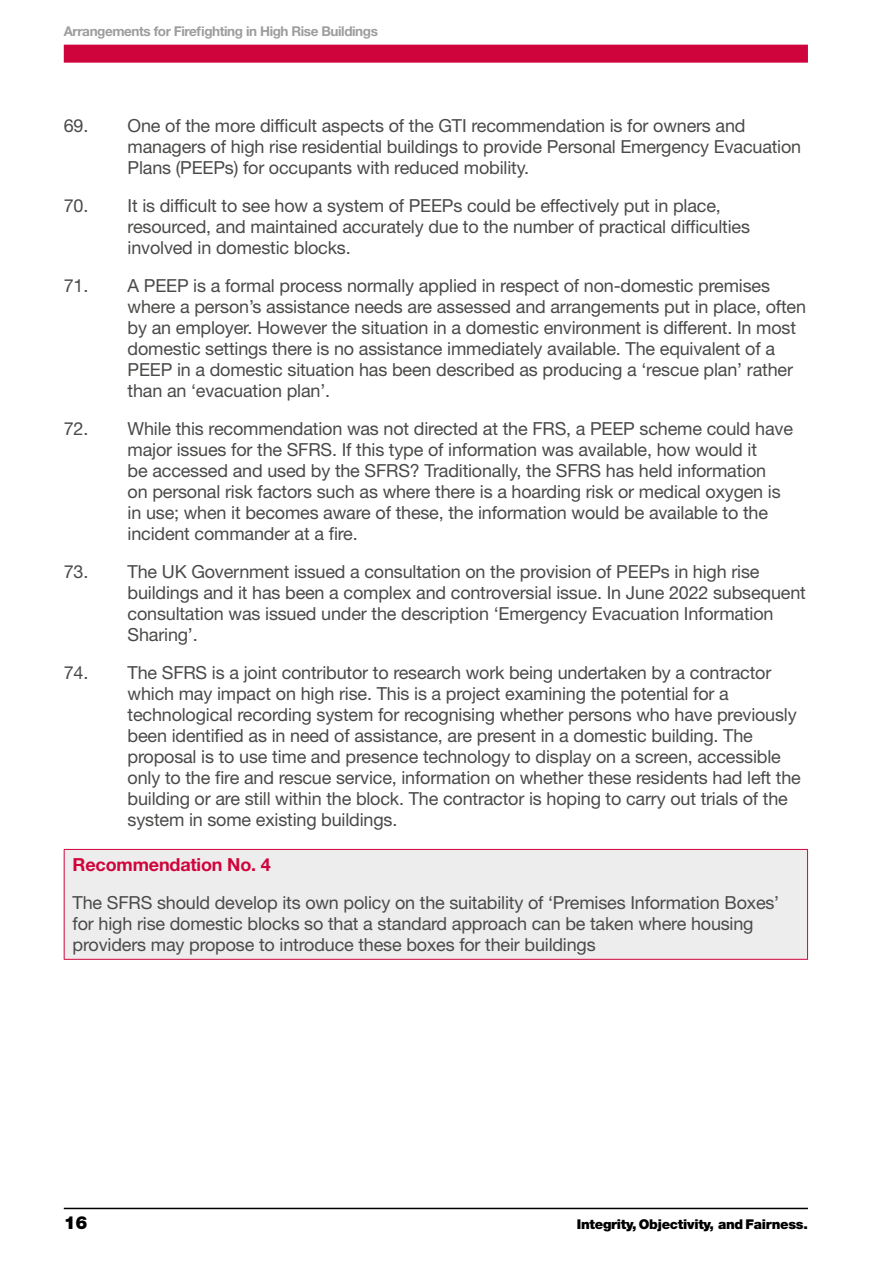
<style>
.page{position:relative;width:893px;height:1263px;background:#fff}
.page>*{position:absolute;margin:0;border:0;box-sizing:border-box;transform-origin:0 0}
.Body_Copy{font:18px/21px "Helvetica Neue LT Std";letter-spacing:-.01em;color:#4a4a49}
.Body_Copy-2{font:700 18px "Helvetica Neue LT Std";letter-spacing:-.01em;color:#d0043c}
.t1{font:900 18px "Helvetica Neue LT Std";color:#000}
.t2{font:700 13.5px "Helvetica Neue LT Std";letter-spacing:-.03em;color:#9d9d9c}
.t3{font:900 13.5px "Helvetica Neue LT Std";letter-spacing:-.02em;color:#000}
</style>
<div class="page">
<div style="left:64px;top:45px;width:744px;height:18px;background:#d0043c"></div>
<hr style="left:64px;top:1208px;width:744px;height:1px;background:#000">
<div style="left:64px;top:849px;width:743px;height:110px;background:#ededed"></div>
<hr style="left:64px;top:849px;width:744px;height:1px;background:#d0043c">
<hr style="left:64px;top:850px;width:1px;height:109px;background:#d0043c">
<hr style="left:807px;top:850px;width:1px;height:109px;background:#d0043c">
<hr style="left:64px;top:959px;width:744px;height:1px;background:#d0043c">
<p class="t2" style="left:64px;top:23px;width:316px">Arrangements for Firefighting in High Rise Buildings</p>
<p class="Body_Copy" style="left:128px;top:115px;width:675px;text-indent:-64px">69. One of the more difficult aspects of the GTI recommendation is for owners and managers of high rise residential buildings to provide Personal Emergency Evacuation<br>Plans (PEEPs) for occupants with reduced mobility.</p>
<p class="Body_Copy" style="left:128px;top:195px;width:624px;text-indent:-64px">70. It is difficult to see how a system of PEEPs could be effectively put in place, resourced, and maintained accurately due to the number of practical difficulties involved in domestic blocks.</p>
<p class="Body_Copy" style="left:128px;top:275px;width:680px;text-indent:-64px">71. A PEEP is a formal process normally applied in respect of non-domestic premises where a person’s assistance needs are assessed and arrangements put in place, often by an employer. However the situation in a domestic environment is different. In most domestic settings there is no assistance immediately available. The equivalent of a PEEP in a domestic situation has been described as producing a ‘rescue plan’ rather than an ‘evacuation plan’.</p>
<p class="Body_Copy" style="left:128px;top:418px;width:667px;text-indent:-64px">72. While this recommendation was not directed at the FRS, a PEEP scheme could have major issues for the SFRS. If this type of information was available, how would it<br>be accessed and used by the SFRS? Traditionally, the SFRS has held information<br>on personal risk factors such as where there is a hoarding risk or medical oxygen is in use; when it becomes aware of these, the information would be available to the incident commander at a fire.</p>
<p class="Body_Copy" style="left:128px;top:561px;width:680px;text-indent:-64px">73. The UK Government issued a consultation on the provision of PEEPs in high rise buildings and it has been a complex and controversial issue. In June 2022 subsequent consultation was issued under the description ‘Emergency Evacuation Information Sharing’.</p>
<p class="Body_Copy" style="left:128px;top:662px;width:675px;text-indent:-64px">74. The SFRS is a joint contributor to research work being undertaken by a contractor which may impact on high rise. This is a project examining the potential for a technological recording system for recognising whether persons who have previously been identified as in need of assistance, are present in a domestic building. The proposal is to use time and presence technology to display on a screen, accessible only to the fire and rescue service, information on whether these residents had left the building or are still within the block. The contractor is hoping to carry out trials of the system in some existing buildings.</p>
<p class="Body_Copy-2" style="left:73px;top:853px;width:200px">Recommendation No. 4</p>
<p class="Body_Copy" style="left:73px;top:892px;width:708px">The SFRS should develop its own policy on the suitability of ‘Premises Information Boxes’ for high rise domestic blocks so that a standard approach can be taken where housing providers may propose to introduce these boxes for their buildings</p>
<p class="t1" style="left:64px;top:1212px;width:25px">16</p>
<p class="t3" style="left:577px;top:1216px;width:233px">Integrity, Objectivity, and Fairness.</p>
</div>
